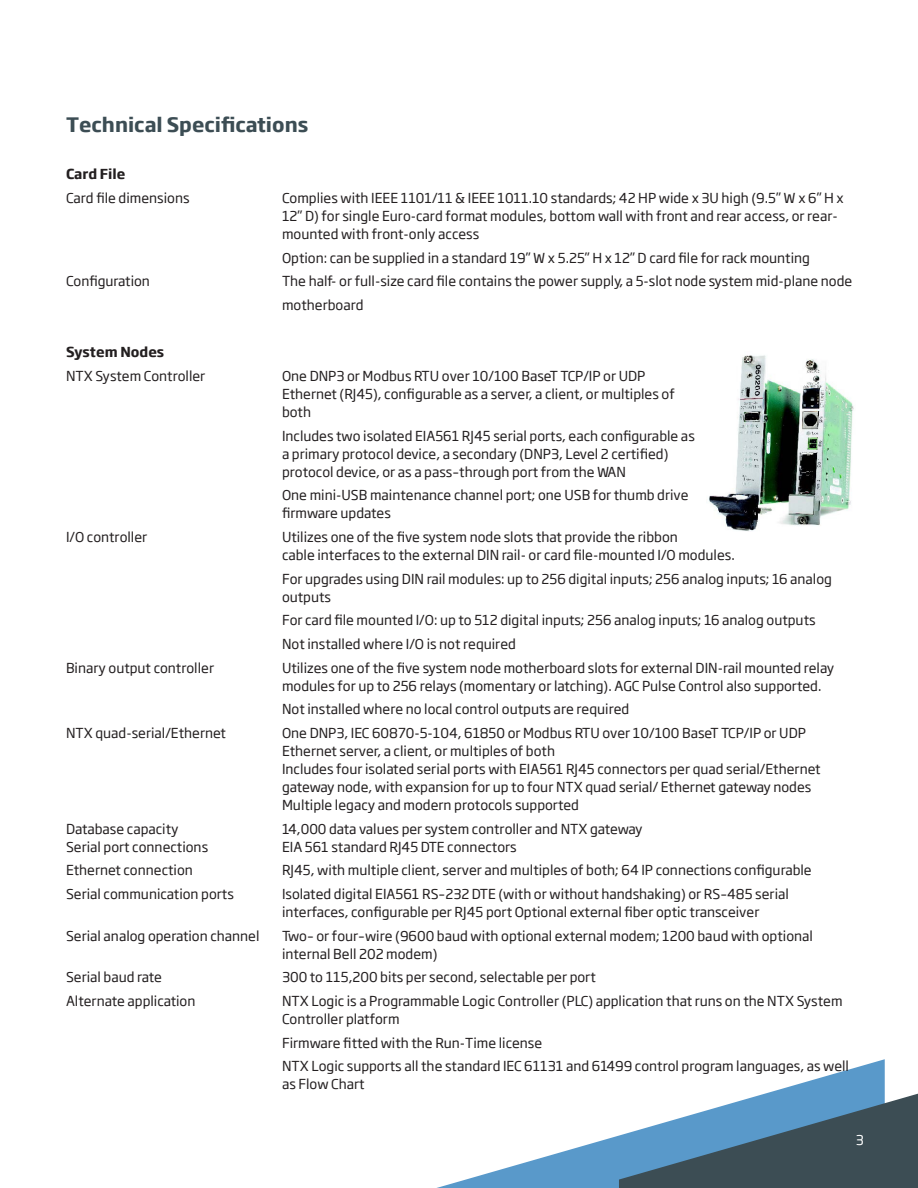
<style>
.page{position:relative;width:918px;height:1188px;background:#fff}
.page>*{position:absolute;margin:0;border:0;box-sizing:border-box;transform-origin:0 0}
.TS1{font:700 19.5px "Soho Gothic Pro";color:#3c4d54}
.TS1-2{font:13.5px/18px "Soho Gothic Pro";color:#231f20}
.TS1-3{font:700 13.5px "Soho Gothic Pro";color:#231f20}
.t1{font:13.5px "Soho Gothic Pro";color:#fff}
</style>
<div class="page">
<svg style="left:437px;top:1059px;width:448px;height:129px"></svg>
<svg style="left:619px;top:1090px;width:299px;height:98px;background:#5f7e93"></svg>
<img style="left:708px;top:355px;width:146px;height:176px">
<p class="TS1" style="left:66px;top:109px;width:244px">Technical Specifications</p>
<p class="TS1-3" style="left:66px;top:164px;width:61px">Card File</p>
<p class="TS1-2" style="left:66px;top:188px;width:125px">Card file dimensions</p>
<p class="TS1-2" style="left:282px;top:188px;width:563px">Complies with IEEE 1101/11 &amp; IEEE 1011.10 standards; 42 HP wide x 3U high (9.5” W x 6” H x<br>12” D) for single Euro-card format modules, bottom wall with front and rear access, or rear&shy;mounted with front-only access</p>
<p class="TS1-2" style="left:282px;top:248px;width:530px">Option: can be supplied in a standard 19” W x 5.25” H x 12” D card file for rack mounting</p>
<p class="TS1-2" style="left:66px;top:272px;width:85px">Configuration</p>
<p class="TS1-2" style="left:282px;top:272px;width:572px">The half- or full-size card file contains the power supply, a 5-slot node system mid-plane node</p>
<p class="TS1-2" style="left:282px;top:295px;width:83px">motherboard</p>
<p class="TS1-3" style="left:66px;top:342px;width:100px">System Nodes</p>
<p class="TS1-2" style="left:66px;top:366px;width:141px">NTX System Controller</p>
<p class="TS1-2" style="left:282px;top:366px;width:394px">One DNP3 or Modbus RTU over 10/100 BaseT TCP/IP or UDP<br>Ethernet (RJ45), configurable as a server, a client, or multiples of both</p>
<p class="TS1-2" style="left:282px;top:426px;width:414px">Includes two isolated EIA561 RJ45 serial ports, each configurable as a primary protocol device, a secondary (DNP3, Level 2 certified) protocol device, or as a pass–through port from the WAN</p>
<p class="TS1-2" style="left:282px;top:486px;width:408px">One mini-USB maintenance channel port; one USB for thumb drive firmware updates</p>
<p class="TS1-2" style="left:66px;top:527px;width:83px">I/O controller</p>
<p class="TS1-2" style="left:282px;top:527px;width:454px">Utilizes one of the five system node slots that provide the ribbon<br>cable interfaces to the external DIN rail- or card file-mounted I/O modules.</p>
<p class="TS1-2" style="left:282px;top:569px;width:552px">For upgrades using DIN rail modules: up to 256 digital inputs; 256 analog inputs; 16 analog outputs</p>
<p class="TS1-2" style="left:282px;top:611px;width:535px">For card file mounted I/O: up to 512 digital inputs; 256 analog inputs; 16 analog outputs</p>
<p class="TS1-2" style="left:282px;top:634px;width:236px">Not installed where I/O is not required</p>
<p class="TS1-2" style="left:66px;top:658px;width:150px">Binary output controller</p>
<p class="TS1-2" style="left:282px;top:658px;width:554px">Utilizes one of the five system node motherboard slots for external DIN-rail mounted relay modules for up to 256 relays (momentary or latching). AGC Pulse Control also supported.</p>
<p class="TS1-2" style="left:282px;top:700px;width:349px">Not installed where no local control outputs are required</p>
<p class="TS1-2" style="left:66px;top:723px;width:161px">NTX quad-serial/Ethernet</p>
<p class="TS1-2" style="left:282px;top:723px;width:540px">One DNP3, IEC 60870-5-104, 61850 or Modbus RTU over 10/100 BaseT TCP/IP or UDP Ethernet server, a client, or multiples of both<br>Includes four isolated serial ports with EIA561 RJ45 connectors per quad serial/Ethernet gateway node, with expansion for up to four NTX quad serial/ Ethernet gateway nodes Multiple legacy and modern protocols supported</p>
<p class="TS1-2" style="left:66px;top:819px;width:114px">Database capacity</p>
<p class="TS1-2" style="left:282px;top:819px;width:362px">14,000 data values per system controller and NTX gateway</p>
<p class="TS1-2" style="left:66px;top:837px;width:144px">Serial port connections</p>
<p class="TS1-2" style="left:282px;top:837px;width:236px">EIA 561 standard RJ45 DTE connectors</p>
<p class="TS1-2" style="left:66px;top:861px;width:128px">Ethernet connection</p>
<p class="TS1-2" style="left:282px;top:861px;width:531px">RJ45, with multiple client, server and multiples of both; 64 IP connections configurable</p>
<p class="TS1-2" style="left:66px;top:884px;width:169px">Serial communication ports</p>
<p class="TS1-2" style="left:282px;top:884px;width:508px">Isolated digital EIA561 RS–232 DTE (with or without handshaking) or RS–485 serial interfaces, configurable per RJ45 port Optional external fiber optic transceiver</p>
<p class="TS1-2" style="left:66px;top:926px;width:195px">Serial analog operation channel</p>
<p class="TS1-2" style="left:282px;top:926px;width:533px">Two– or four–wire (9600 baud with optional external modem; 1200 baud with optional internal Bell 202 modem)</p>
<p class="TS1-2" style="left:66px;top:968px;width:98px">Serial baud rate</p>
<p class="TS1-2" style="left:282px;top:968px;width:315px">300 to 115,200 bits per second, selectable per port</p>
<p class="TS1-2" style="left:66px;top:991px;width:131px">Alternate application</p>
<p class="TS1-2" style="left:282px;top:991px;width:562px">NTX Logic is a Programmable Logic Controller (PLC) application that runs on the NTX System<br>Controller platform</p>
<p class="TS1-2" style="left:282px;top:1033px;width:262px">Firmware fitted with the Run-Time license</p>
<p class="TS1-2" style="left:282px;top:1057px;width:569px">NTX Logic supports all the standard IEC 61131 and 61499 control program languages, as well as Flow Chart</p>
<p class="t1" style="left:856px;top:1129px;width:10px">3</p>
</div>
